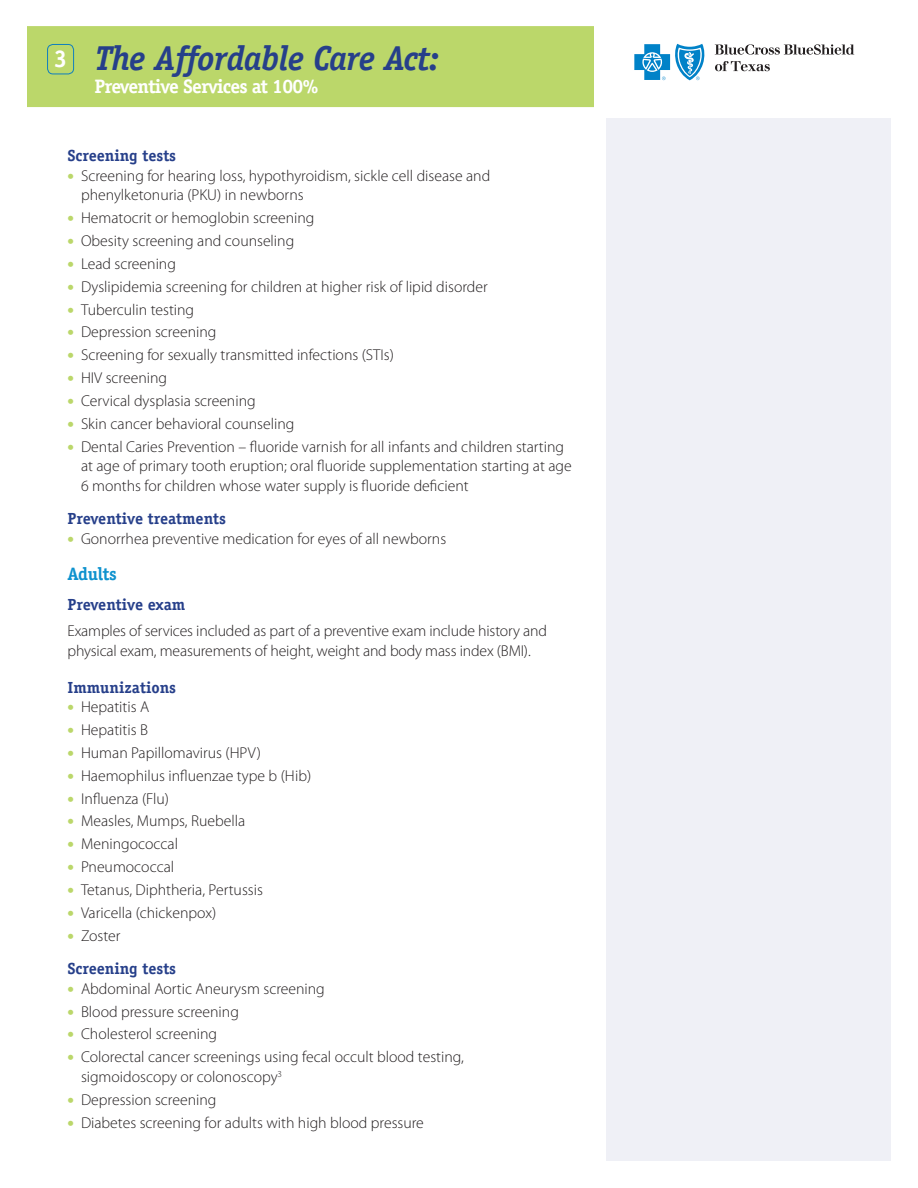
<style>
.page{position:relative;width:918px;height:1188px;background:#fff}
.page>*{position:absolute;margin:0;border:0;box-sizing:border-box;transform-origin:0 0}
.t1{font:italic 700 34.65px "Officina Serif";letter-spacing:-.025em;color:#263f8a}
.t2{font:700 19.5px "Officina Serif";letter-spacing:-.04em;color:#fff}
.t3{font:700 18px "Officina Serif";letter-spacing:-.02em;color:#0e92ce}
.t4{font:700 16.2px "Officina Serif";color:#263f8a}
.t5{font:300 15.75px/19.5px "Myriad Pro";color:#231f20}
.s1{font-style:normal;font-size:24.3px;color:#fff}
.s2{font-weight:900;font-size:18px;color:#bbd76a}
</style>
<div class="page">
<div style="left:27px;top:26px;width:567px;height:81px;background:#bbd76a"></div>
<svg style="left:634px;top:44px;width:71px;height:36px"></svg>
<svg style="left:715px;top:44px;width:139px;height:11px"></svg>
<svg style="left:715px;top:61px;width:55px;height:10px"></svg>
<div style="left:47px;top:44px;width:27px;height:30px;border:1px solid #107fbe;border-radius:5px"></div>
<div style="left:606px;top:119px;width:285px;height:1042px;background:#eff0f6"></div>
<h1 class="t1" style="left:54px;top:38px;width:387px"><span class="s1">3</span> The Affordable Care Act:</h1>
<p class="t2" style="left:94px;top:74px;width:226px">Preventive Services at 100%</p>
<p class="t4" style="left:68px;top:146px;width:110px">Screening tests</p>
<p class="t5" style="left:81px;top:166px;width:411px;text-indent:-14px"><span class="s2">•</span> Screening for hearing loss, hypothyroidism, sickle cell disease and phenylketonuria (PKU) in newborns</p>
<p class="t5" style="left:68px;top:208px;width:249px"><span class="s2">•</span> Hematocrit or hemoglobin screening</p>
<p class="t5" style="left:68px;top:231px;width:228px"><span class="s2">•</span> Obesity screening and counseling</p>
<p class="t5" style="left:68px;top:254px;width:110px"><span class="s2">•</span> Lead screening</p>
<p class="t5" style="left:68px;top:277px;width:422px"><span class="s2">•</span> Dyslipidemia screening for children at higher risk of lipid disorder</p>
<p class="t5" style="left:68px;top:300px;width:128px"><span class="s2">•</span> Tuberculin testing</p>
<p class="t5" style="left:68px;top:323px;width:150px"><span class="s2">•</span> Depression screening</p>
<p class="t5" style="left:68px;top:346px;width:328px"><span class="s2">•</span> Screening for sexually transmitted infections (STIs)</p>
<p class="t5" style="left:68px;top:368px;width:101px"><span class="s2">•</span> HIV screening</p>
<p class="t5" style="left:68px;top:391px;width:190px"><span class="s2">•</span> Cervical dysplasia screening</p>
<p class="t5" style="left:68px;top:414px;width:228px"><span class="s2">•</span> Skin cancer behavioral counseling</p>
<p class="t5" style="left:81px;top:437px;width:492px;text-indent:-14px"><span class="s2">•</span> Dental Caries Prevention – fluoride varnish for all infants and children starting at age of primary tooth eruption; oral fluoride supplementation starting at age<br>6 months for children whose water supply is fluoride deficient</p>
<p class="t4" style="left:68px;top:509px;width:160px">Preventive treatments</p>
<p class="t5" style="left:68px;top:529px;width:380px"><span class="s2">•</span> Gonorrhea preventive medication for eyes of all newborns</p>
<p class="t3" style="left:68px;top:563px;width:51px">Adults</p>
<p class="t4" style="left:68px;top:594px;width:119px">Preventive exam</p>
<p class="t5" style="left:68px;top:622px;width:481px">Examples of services included as part of a preventive exam include history and physical exam, measurements of height, weight and body mass index (BMI).</p>
<p class="t4" style="left:68px;top:677px;width:110px">Immunizations</p>
<p class="t5" style="left:68px;top:697px;width:83px"><span class="s2">•</span> Hepatitis A</p>
<p class="t5" style="left:68px;top:720px;width:82px"><span class="s2">•</span> Hepatitis B</p>
<p class="t5" style="left:68px;top:743px;width:195px"><span class="s2">•</span> Human Papillomavirus (HPV)</p>
<p class="t5" style="left:68px;top:766px;width:245px"><span class="s2">•</span> Haemophilus influenzae type b (Hib)</p>
<p class="t5" style="left:68px;top:789px;width:103px"><span class="s2">•</span> Influenza (Flu)</p>
<p class="t5" style="left:68px;top:812px;width:179px"><span class="s2">•</span> Measles, Mumps, Ruebella</p>
<p class="t5" style="left:68px;top:835px;width:112px"><span class="s2">•</span> Meningococcal</p>
<p class="t5" style="left:68px;top:857px;width:108px"><span class="s2">•</span> Pneumococcal</p>
<p class="t5" style="left:68px;top:880px;width:197px"><span class="s2">•</span> Tetanus, Diphtheria, Pertussis</p>
<p class="t5" style="left:68px;top:903px;width:150px"><span class="s2">•</span> Varicella (chickenpox)</p>
<p class="t5" style="left:68px;top:926px;width:55px"><span class="s2">•</span> Zoster</p>
<p class="t4" style="left:68px;top:959px;width:110px">Screening tests</p>
<p class="t5" style="left:68px;top:979px;width:259px"><span class="s2">•</span> Abdominal Aortic Aneurysm screening</p>
<p class="t5" style="left:68px;top:1002px;width:173px"><span class="s2">•</span> Blood pressure screening</p>
<p class="t5" style="left:68px;top:1025px;width:151px"><span class="s2">•</span> Cholesterol screening</p>
<p class="t5" style="left:81px;top:1048px;width:384px;text-indent:-14px"><span class="s2">•</span> Colorectal cancer screenings using fecal occult blood testing, sigmoidoscopy or colonoscopy<sup>3</sup></p>
<p class="t5" style="left:68px;top:1090px;width:150px"><span class="s2">•</span> Depression screening</p>
<p class="t5" style="left:68px;top:1113px;width:358px"><span class="s2">•</span> Diabetes screening for adults with high blood pressure</p>
</div>
